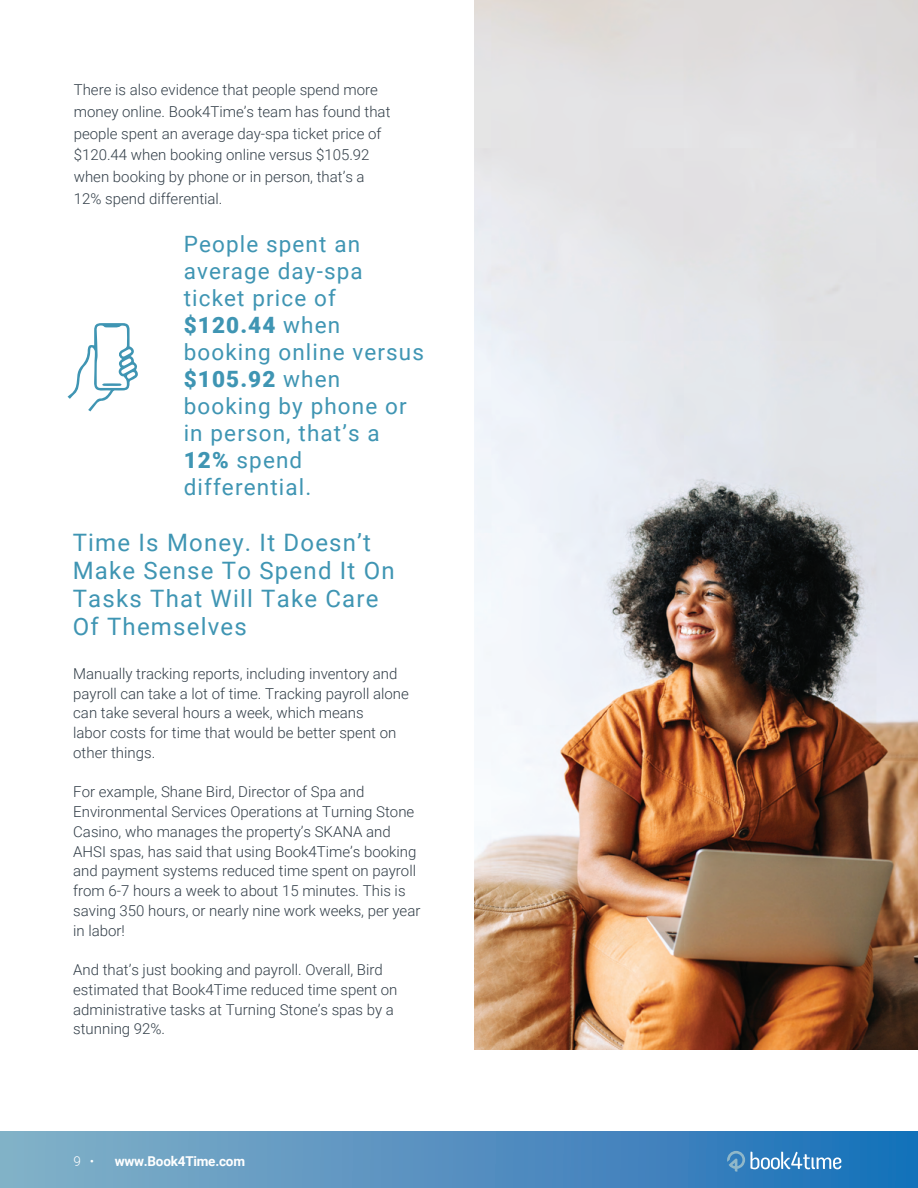
<style>
.page{position:relative;width:918px;height:1188px;background:#fff}
.page>*{position:absolute;margin:0;border:0;box-sizing:border-box;transform-origin:0 0}
.t1{font:24px/27.9px "Roboto";letter-spacing:.05em;color:#3f95b3}
.t2{font:22.5px/27px "Roboto";letter-spacing:.05em;color:#3f95b3}
.t3{font:300 15px/19.8px "Roboto";color:#323e48}
.t4{font:700 13.5px "Roboto";letter-spacing:-.02em;color:#fff}
.t5{font:300 13.5px "Roboto";color:#fff}
.s1{font-weight:900}
</style>
<div class="page">
<svg style="left:68px;top:323px;width:70px;height:88px"></svg>
<img style="left:474px;top:0;width:444px;height:1049px">
<div style="left:0;top:1131px;width:918px;height:57px;background:linear-gradient(to right,#88b1c7,#1c70ba)"></div>
<svg style="left:751px;top:1152px;width:90px;height:17px"></svg>
<svg style="left:727px;top:1151px;width:18px;height:21px"></svg>
<p class="t3" style="left:74px;top:78px;width:318px;line-height:21.9px">There is also evidence that people spend more money online. Book4Time’s team has found that people spent an average day-spa ticket price of $120.44 when booking online versus $105.92 when booking by phone or in person, that’s a 12% spend differential.</p>
<h2 class="t2" style="left:184px;top:230px;width:242px">People spent an average day-spa ticket price of <span class="s1">$120.44</span> when booking online versus <span class="s1">$105.92</span> when booking by phone or in person, that’s a<br><span class="s1">12%</span> spend differential.</h2>
<h1 class="t1" style="left:73px;top:528px;width:324px">Time Is Money. It Doesn’t<br>Make Sense To Spend It On<br>Tasks That Will Take Care<br>Of Themselves</h1>
<p class="t3" style="left:73px;top:663px;width:337px">Manually tracking reports, including inventory and payroll can take a lot of time. Tracking payroll alone can take several hours a week, which means<br>labor costs for time that would be better spent on other things.</p>
<p class="t3" style="left:73px;top:782px;width:349px">For example, Shane Bird, Director of Spa and Environmental Services Operations at Turning Stone Casino, who manages the property’s SKANA and AHSI spas, has said that using Book4Time’s booking and payment systems reduced time spent on payroll from 6-7 hours a week to about 15 minutes. This is saving 350 hours, or nearly nine work weeks, per year in labor!</p>
<p class="t3" style="left:73px;top:959px;width:326px">And that’s just booking and payroll. Overall, Bird estimated that Book4Time reduced time spent on administrative tasks at Turning Stone’s spas by a stunning 92%.</p>
<p class="t5" style="left:73px;top:1152px;width:22px">9 •</p>
<p class="t4" style="left:115px;top:1152px;width:132px">www.Book4Time.com</p>
</div>
